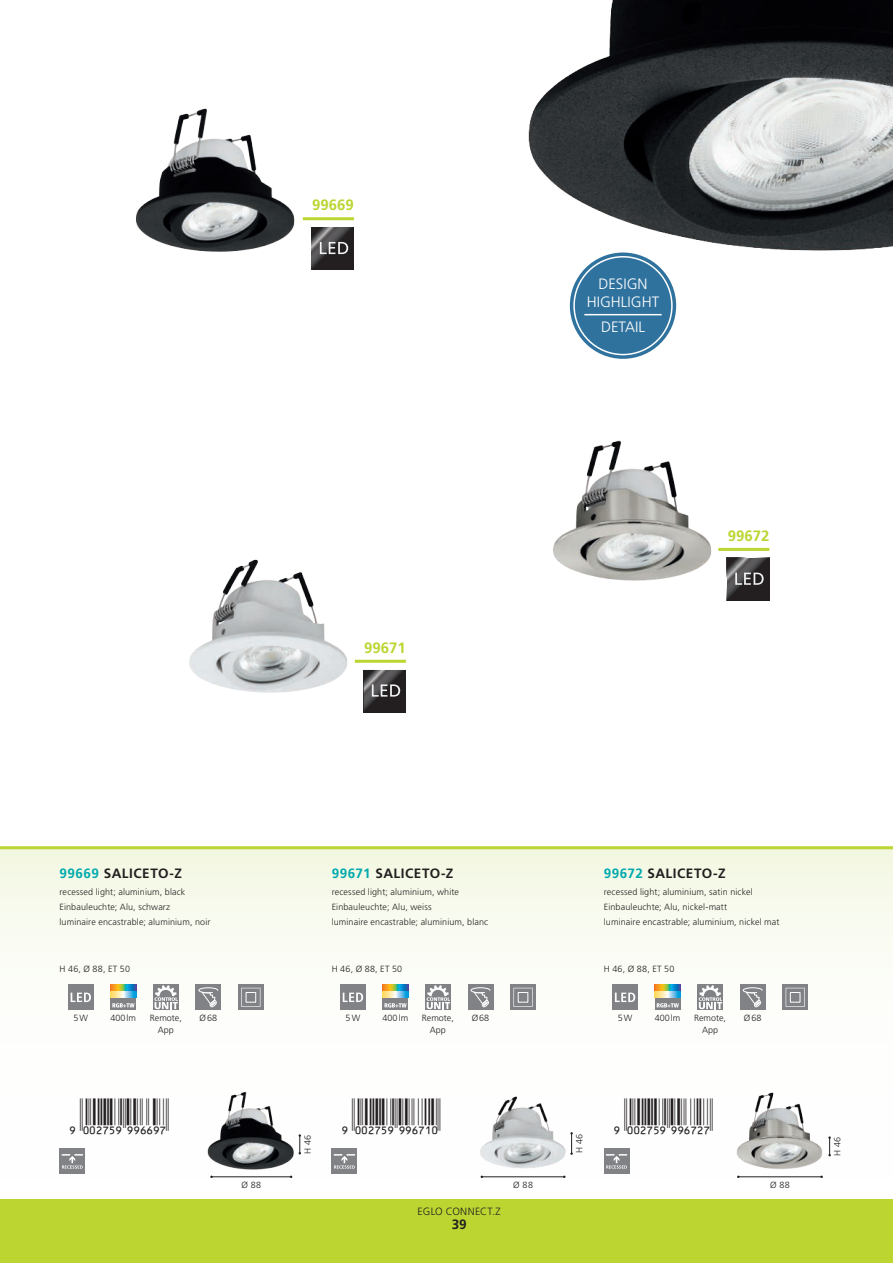
<style>
.page{position:relative;width:893px;height:1263px;background:#fff}
.page>*{position:absolute;margin:0;border:0;box-sizing:border-box;transform-origin:0 0}
.t1{font:36px "Ean Bwr P36 Tt";color:#231f20}
.t2{font:300 15px/18px "Frutiger";color:#fff;text-align:center}
.t3{font:700 15px "Frutiger";color:#bcd531}
.t4{font:700 13.5px "Frutiger";letter-spacing:.035em;color:#231f20}
.t5{font:300 10.5px "Frutiger";letter-spacing:.02em;color:#231f20}
.t6{font:300 9px/15px "Frutiger";letter-spacing:.015em;color:#231f20;text-align:center}
.s1{color:#00aaad}
</style>
<div class="page">
<svg style="left:0;top:849px;width:893px;height:329px"></svg>
<hr style="left:0;top:846px;width:893px;height:3px;background:#bcd531">
<div style="left:60px;top:1148px;width:25px;height:26px;background:#808285"></div>
<svg style="left:62px;top:1154px;width:21px;height:15px"></svg>
<div style="left:68px;top:984px;width:26px;height:26px;background:#808285"></div>
<svg style="left:71px;top:992px;width:20px;height:10px"></svg>
<svg style="left:111px;top:997px;width:25px;height:13px"></svg>
<svg style="left:111px;top:991px;width:25px;height:6px"></svg>
<svg style="left:112px;top:1003px;width:22px;height:4px"></svg>
<svg style="left:111px;top:984px;width:25px;height:7px"></svg>
<div style="left:153px;top:984px;width:26px;height:26px;background:#808285"></div>
<svg style="left:154px;top:985px;width:24px;height:24px"></svg>
<div style="left:196px;top:984px;width:25px;height:26px;background:#808285"></div>
<svg style="left:198px;top:987px;width:20px;height:21px"></svg>
<svg style="left:238px;top:984px;width:26px;height:26px"></svg>
<svg style="left:241px;top:988px;width:19px;height:19px"></svg>
<div style="left:246px;top:992px;width:10px;height:10px;border:1px solid #fff"></div>
<div style="left:332px;top:1148px;width:25px;height:26px;background:#808285"></div>
<svg style="left:334px;top:1154px;width:21px;height:15px"></svg>
<div style="left:340px;top:984px;width:26px;height:26px;background:#808285"></div>
<svg style="left:343px;top:992px;width:20px;height:10px"></svg>
<svg style="left:383px;top:997px;width:25px;height:13px"></svg>
<svg style="left:383px;top:991px;width:25px;height:6px"></svg>
<svg style="left:385px;top:1003px;width:22px;height:4px"></svg>
<svg style="left:383px;top:984px;width:25px;height:7px"></svg>
<svg style="left:425px;top:984px;width:26px;height:26px"></svg>
<svg style="left:427px;top:985px;width:23px;height:24px"></svg>
<div style="left:468px;top:984px;width:25px;height:26px;background:#808285"></div>
<svg style="left:470px;top:987px;width:21px;height:21px"></svg>
<div style="left:510px;top:984px;width:26px;height:26px;background:#808285"></div>
<svg style="left:513px;top:988px;width:20px;height:19px"></svg>
<div style="left:518px;top:992px;width:10px;height:10px;border:1px solid #fff"></div>
<div style="left:604px;top:1148px;width:25px;height:26px;background:#808285"></div>
<svg style="left:606px;top:1154px;width:21px;height:15px"></svg>
<div style="left:612px;top:984px;width:26px;height:26px;background:#808285"></div>
<svg style="left:615px;top:992px;width:20px;height:10px"></svg>
<svg style="left:655px;top:997px;width:25px;height:13px"></svg>
<svg style="left:655px;top:991px;width:25px;height:6px"></svg>
<svg style="left:657px;top:1003px;width:22px;height:4px"></svg>
<svg style="left:655px;top:984px;width:25px;height:7px"></svg>
<svg style="left:697px;top:984px;width:26px;height:26px"></svg>
<svg style="left:699px;top:985px;width:23px;height:24px"></svg>
<div style="left:740px;top:984px;width:25px;height:26px;background:#808285"></div>
<svg style="left:743px;top:987px;width:20px;height:21px"></svg>
<div style="left:782px;top:984px;width:26px;height:26px;background:linear-gradient(to right,#808285,#808285)"></div>
<svg style="left:786px;top:988px;width:19px;height:19px"></svg>
<div style="left:790px;top:992px;width:10px;height:10px;border:1px solid #fff"></div>
<hr style="left:211px;top:1176px;width:80px;height:1px;background:#231f20">
<img style="left:200px;top:1080px;width:94px;height:91px">
<svg style="left:299px;top:1134px;width:2px;height:20px"></svg>
<hr style="left:482px;top:1176px;width:82px;height:1px;background:#231f20">
<img style="left:472px;top:1081px;width:94px;height:90px">
<svg style="left:570px;top:1132px;width:3px;height:23px"></svg>
<hr style="left:738px;top:1176px;width:84px;height:1px;background:#231f20">
<img style="left:728px;top:1080px;width:96px;height:91px">
<svg style="left:828px;top:1136px;width:3px;height:20px"></svg>
<img style="left:136px;top:108px;width:173px;height:144px">
<img style="left:528px;top:0;width:365px;height:251px">
<img style="left:189px;top:559px;width:173px;height:134px">
<img style="left:553px;top:440px;width:173px;height:141px">
<hr style="left:303px;top:217px;width:51px;height:3px;background:#bcd531">
<svg style="left:311px;top:227px;width:43px;height:43px;background:#3d3a3c"></svg>
<svg style="left:320px;top:242px;width:28px;height:12px"></svg>
<hr style="left:355px;top:660px;width:51px;height:3px;background:#bcd531">
<svg style="left:363px;top:670px;width:43px;height:42px;background:#484647"></svg>
<hr style="left:718px;top:548px;width:51px;height:3px;background:#bcd531">
<svg style="left:727px;top:558px;width:42px;height:42px"></svg>
<svg style="left:735px;top:573px;width:29px;height:12px"></svg>
<div style="left:566px;top:248px;width:114px;height:115px;background:#fff;border-radius:50%"></div>
<div style="left:570px;top:252px;width:106px;height:107px;background:#2f729e;border-radius:50%"></div>
<div style="left:573px;top:256px;width:100px;height:99px;border:2px solid #fff;border-radius:50%"></div>
<hr style="left:584px;top:314px;width:78px;height:1px;background:#fff">
<div style="left:0;top:1199px;width:893px;height:64px;background:#bcd531"></div>
<h2 class="t3" style="left:312px;top:196px;width:43px">99669</h2>
<h2 class="t3" style="left:364px;top:638px;width:43px">99671</h2>
<h2 class="t2" style="left:587px;top:276px;width:74px">DESIGN<br>HIGHLIGHT</h2>
<h2 class="t2" style="left:601px;top:319px;width:45px">DETAIL</h2>
<h2 class="t3" style="left:728px;top:527px;width:43px">99672</h2>
<h3 class="t4" style="left:60px;top:865px;width:124px"><span class="s1">99669</span> SALICETO-Z</h3>
<h3 class="t4" style="left:332px;top:865px;width:123px"><span class="s1">99671</span> SALICETO-Z</h3>
<h3 class="t4" style="left:604px;top:865px;width:123px"><span class="s1">99672</span> SALICETO-Z</h3>
<p class="t6" style="left:60px;top:885px;width:152px;text-align:left">recessed light; aluminium, black<br>Einbauleuchte; Alu, schwarz<br>luminaire encastrable; aluminium, noir</p>
<p class="t6" style="left:60px;top:962px;width:72px">H 46, Ø 88, ET 50</p>
<p class="t6" style="left:332px;top:885px;width:158px;text-align:left">recessed light; aluminium, white<br>Einbauleuchte; Alu, weiss<br>luminaire encastrable; aluminium, blanc</p>
<p class="t6" style="left:332px;top:962px;width:72px">H 46, Ø 88, ET 50</p>
<p class="t6" style="left:604px;top:885px;width:177px;text-align:left">recessed light; aluminium, satin nickel<br>Einbauleuchte; Alu, nickel-matt<br>luminaire encastrable; aluminium, nickel mat</p>
<p class="t6" style="left:604px;top:962px;width:72px">H 46, Ø 88, ET 50</p>
<p class="t6" style="left:73px;top:1011px;width:16px">5 W</p>
<p class="t6" style="left:110px;top:1011px;width:27px">400 lm</p>
<p class="t6" style="left:150px;top:1013px;width:34px;line-height:12px">Remote,<br>App</p>
<p class="t6" style="left:200px;top:1011px;width:19px">Ø 68</p>
<p class="t6" style="left:346px;top:1011px;width:16px">5 W</p>
<p class="t6" style="left:383px;top:1011px;width:27px">400 lm</p>
<p class="t6" style="left:422px;top:1013px;width:34px;line-height:12px">Remote,<br>App</p>
<p class="t6" style="left:472px;top:1011px;width:19px">Ø 68</p>
<p class="t6" style="left:618px;top:1011px;width:16px">5 W</p>
<p class="t6" style="left:655px;top:1011px;width:27px">400 lm</p>
<p class="t6" style="left:694px;top:1013px;width:34px;line-height:12px">Remote,<br>App</p>
<p class="t6" style="left:744px;top:1011px;width:19px">Ø 68</p>
<h1 class="t1" style="left:60px;top:1098px;width:111px">,!0AC7F9-jjggjh!</h1>
<p class="t6" style="left:301px;top:1154px;width:21px;rotate:-90deg">H 46</p>
<h1 class="t1" style="left:332px;top:1098px;width:110px">,!0AC7F9-jjghba!</h1>
<p class="t6" style="left:573px;top:1153px;width:21px;rotate:-90deg">H 46</p>
<h1 class="t1" style="left:604px;top:1098px;width:110px">,!0AC7F9-jjghch!</h1>
<p class="t6" style="left:831px;top:1156px;width:21px;rotate:-90deg">H 46</p>
<p class="t6" style="left:241px;top:1178px;width:21px">Ø 88</p>
<p class="t6" style="left:513px;top:1178px;width:21px">Ø 88</p>
<p class="t6" style="left:770px;top:1178px;width:21px">Ø 88</p>
<p class="t5" style="left:418px;top:1207px;width:85px">EGLO CONNECT.Z</p>
<h3 class="t4" style="left:452px;top:1216px;width:17px">39</h3>
</div>
